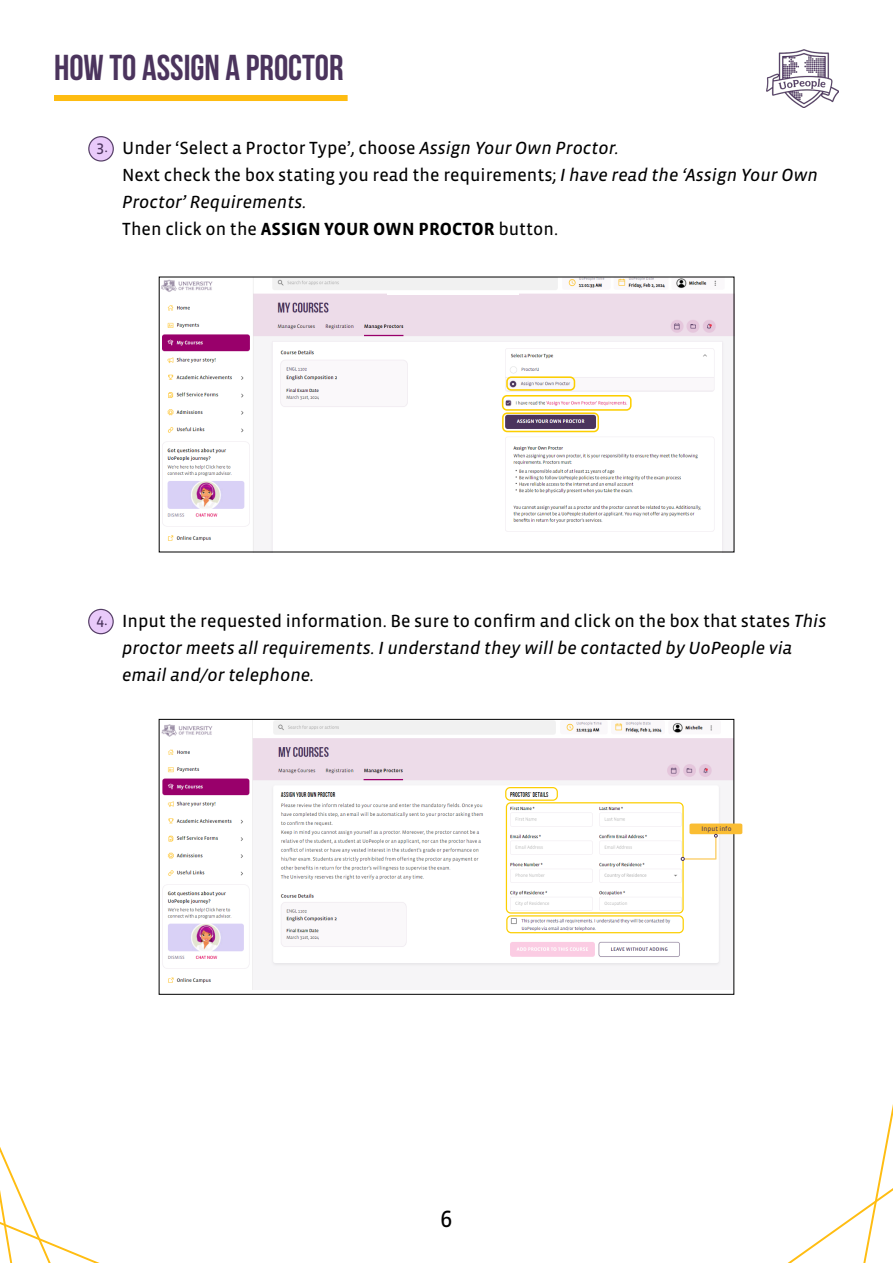
<style>
.page{position:relative;width:893px;height:1263px;background:#fff}
.page>*{position:absolute;margin:0;border:0;box-sizing:border-box;transform-origin:0 0}
.t1{font:700 36px "Bebas Neue";color:#4b345d}
.t2{font:24px "Vista Sans OTCE";color:#000}
.t3{font:18px/27px "Vista Sans OTCE";color:#000}
.t4{font:italic 18px/27px "Vista Sans OTCE";color:#000}
.t5{font:15.75px "Vista Sans OTCE";color:#4a335c}
.t6{font:6.75px "Vista Sans OTCE";color:#4b3a5c}
.s1{font-style:italic}
.s2{font-weight:700}
.s3{font-style:normal}
</style>
<div class="page">
<svg style="left:788px;top:1104px;width:105px;height:159px"></svg>
<svg style="left:0;top:1147px;width:100px;height:116px"></svg>
<div style="left:89px;top:609px;width:24px;height:25px;background:#e9cafa;border-radius:50%"></div>
<div style="left:88px;top:609px;width:26px;height:25px;border:1px solid #553e66;border-radius:50%"></div>
<img style="left:161px;top:279px;width:571px;height:271px">
<div style="left:506px;top:376px;width:69px;height:15px;border:2px solid #fcce00;border-radius:4px"></div>
<div style="left:502px;top:395px;width:130px;height:16px;border:2px solid #fcce00;border-radius:4px"></div>
<div style="left:388px;top:294px;width:131px;height:21px;background:#eddce9"></div>
<hr style="left:388px;top:292px;width:131px;height:2px;background:#fff">
<div style="left:502px;top:412px;width:97px;height:20px;border:2px solid #fcce00;border-radius:4px"></div>
<img style="left:161px;top:721px;width:571px;height:268px">
<div style="left:159px;top:719px;width:575px;height:275px;border:1px solid #000"></div>
<div style="left:505px;top:787px;width:53px;height:14px;border:1px solid #fcce00;border-radius:4px"></div>
<div style="left:506px;top:915px;width:178px;height:18px;border:1px solid #fcce00;border-radius:4px"></div>
<div style="left:506px;top:802px;width:178px;height:112px;border:1px solid #fcce00;border-radius:4px"></div>
<hr style="left:684px;top:858px;width:31px;height:1px;background:#fabd33">
<div style="left:689px;top:823px;width:53px;height:11px;background:#fabd33;border-radius:2px"></div>
<svg style="left:681px;top:857px;width:3px;height:4px"></svg>
<svg style="left:714px;top:834px;width:3px;height:25px"></svg>
<div style="left:89px;top:137px;width:24px;height:24px;background:#e9cafa;border-radius:50%"></div>
<div style="left:88px;top:136px;width:26px;height:26px;border:1px solid #553e66;border-radius:50%"></div>
<div style="left:54px;top:95px;width:294px;height:6px;background:#febc11"></div>
<img style="left:767px;top:50px;width:72px;height:57px">
<h1 class="t1" style="left:54px;top:47px;width:291px">HOW TO ASSIGN A PROCTOR</h1>
<p class="t5" style="left:97px;top:138px;width:13px">3.</p>
<p class="t3" style="left:122px;top:135px;width:697px">Under ‘Select a Proctor Type’, choose <span class="s1">Assign Your Own Proctor.<br></span>Next check the box stating you read the requirements; <span class="s1">I have read the ‘Assign Your Own Proctor’ Requirements.<br></span>Then click on the <span class="s2">ASSIGN YOUR OWN PROCTOR</span> button.</p>
<p class="t5" style="left:96px;top:611px;width:13px">4.</p>
<p class="t4" style="left:122px;top:607px;width:706px"><span class="s3">Input the requested information. Be sure to confirm and click on the box that states</span> This proctor meets all requirements. I understand they will be contacted by UoPeople via email and/or telephone.</p>
<p class="t6" style="left:702px;top:825px;width:31px">Input info</p>
<h2 class="t2" style="left:440px;top:1205px;width:13px">6</h2>
</div>
